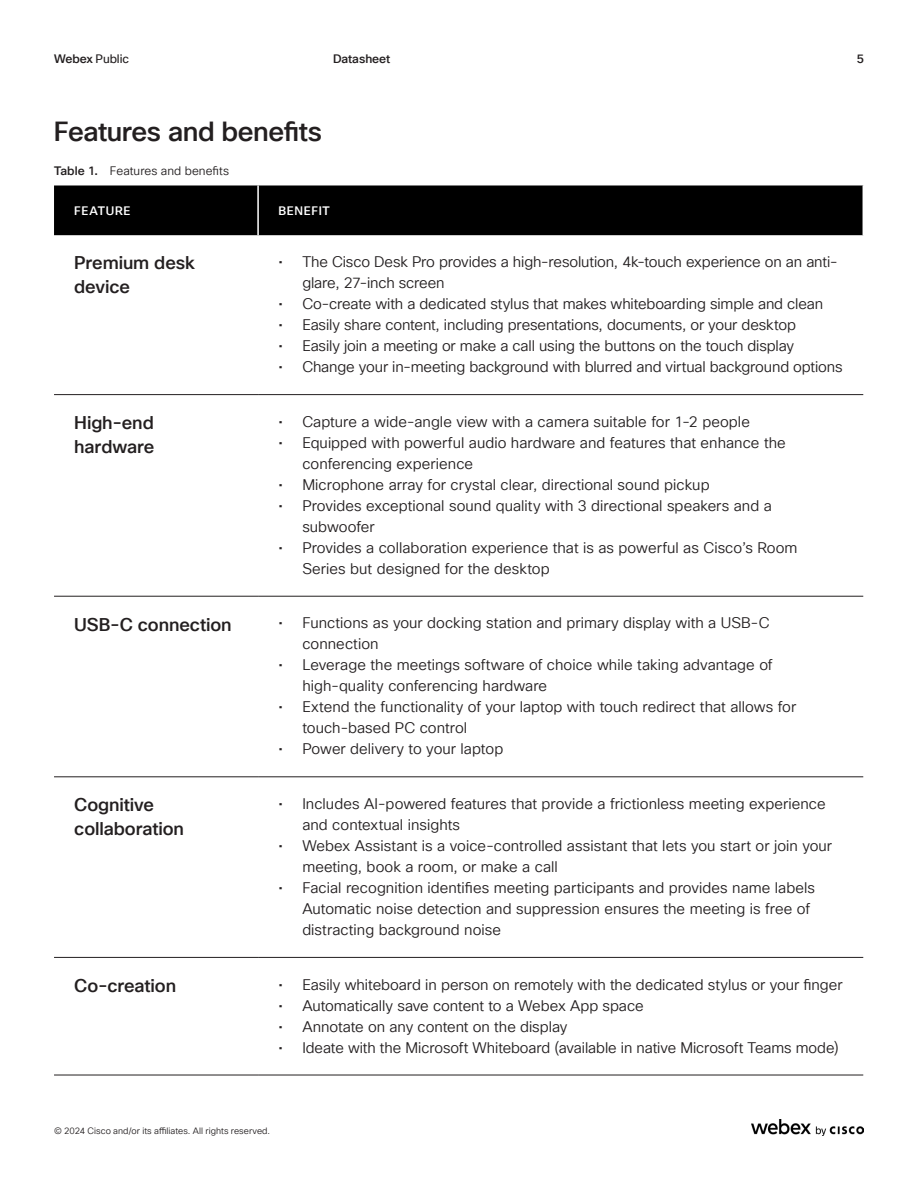
<style>
.page{position:relative;width:918px;height:1188px;background:#fff}
.page>*{position:absolute;margin:0;border:0;box-sizing:border-box;transform-origin:0 0}
.H4_Subtitle{font:500 27px "Cisco Sans TT";letter-spacing:-.02em;color:#231f20}
.H5_Paragraph_Title{font:500 18px/24px "Cisco Sans TT";letter-spacing:-.005em;color:#231f20}
.t1{font:15px/21px "Cisco Sans TT Light";color:#231f20}
.t2{font:12px "Cisco Sans TT Light";letter-spacing:.005em;color:#231f20}
.t3{font:500 12px "Cisco Sans TT";letter-spacing:.06em;color:#fff}
.t4{font:12px "Cisco Sans TT";letter-spacing:-.01em;color:#231f20}
.t5{font:500 12px "Cisco Sans TT";letter-spacing:-.005em;color:#231f20}
.t6{font:9px "Cisco Sans TT Light";letter-spacing:.005em;color:#231f20}
.s1{font-weight:500}
.s2{font-family:"Cisco Sans TT";font-weight:500}
</style>
<div class="page">
<div style="left:54px;top:185px;width:809px;height:50px;background:#000"></div>
<hr style="left:257px;top:185px;width:2px;height:50px;background:#fff">
<hr style="left:54px;top:394px;width:204px;height:1px;background:#231f20">
<hr style="left:258px;top:394px;width:605px;height:1px;background:#231f20">
<hr style="left:54px;top:596px;width:204px;height:1px;background:#231f20">
<hr style="left:258px;top:596px;width:605px;height:1px;background:#231f20">
<hr style="left:54px;top:777px;width:204px;height:1px;background:#231f20">
<hr style="left:258px;top:777px;width:605px;height:1px;background:#231f20">
<hr style="left:54px;top:957px;width:204px;height:1px;background:#231f20">
<hr style="left:258px;top:957px;width:605px;height:1px;background:#231f20">
<hr style="left:54px;top:1075px;width:204px;height:1px;background:#231f20">
<hr style="left:258px;top:1075px;width:605px;height:1px;background:#231f20">
<img style="left:752px;top:1119px;width:112px;height:16px">
<p class="t4" style="left:54px;top:51px;width:77px"><span class="s1">Webex</span> Public</p>
<p class="t5" style="left:333px;top:51px;width:59px">Datasheet</p>
<p class="t5" style="left:857px;top:51px;width:9px">5</p>
<p class="H4_Subtitle" style="left:54px;top:114px;width:269px">Features and benefits</p>
<p class="t2" style="left:54px;top:163px;width:177px"><span class="s2">Table 1.</span> Features and benefits</p>
<p class="t3" style="left:74px;top:203px;width:58px">FEATURE</p>
<p class="t3" style="left:278px;top:203px;width:53px">BENEFIT</p>
<p class="H5_Paragraph_Title" style="left:74px;top:252px;width:122px">Premium desk device</p>
<p class="t1" style="left:302px;top:252px;width:537px;text-indent:-24px">• The Cisco Desk Pro provides a high-resolution, 4k-touch experience on an anti&shy;glare, 27-inch screen</p>
<p class="t1" style="left:278px;top:294px;width:546px">• Co-create with a dedicated stylus that makes whiteboarding simple and clean</p>
<p class="t1" style="left:278px;top:315px;width:519px">• Easily share content, including presentations, documents, or your desktop</p>
<p class="t1" style="left:278px;top:336px;width:517px">• Easily join a meeting or make a call using the buttons on the touch display</p>
<p class="t1" style="left:278px;top:357px;width:566px">• Change your in-meeting background with blurred and virtual background options</p>
<p class="H5_Paragraph_Title" style="left:74px;top:411px;width:82px">High-end hardware</p>
<p class="t1" style="left:278px;top:411px;width:473px">• Capture a wide-angle view with a camera suitable for 1-2 people</p>
<p class="t1" style="left:302px;top:432px;width:485px;text-indent:-24px">• Equipped with powerful audio hardware and features that enhance the conferencing experience</p>
<p class="t1" style="left:278px;top:474px;width:433px">• Microphone array for crystal clear, directional sound pickup</p>
<p class="t1" style="left:302px;top:495px;width:471px;text-indent:-24px">• Provides exceptional sound quality with 3 directional speakers and a subwoofer</p>
<p class="t1" style="left:302px;top:537px;width:497px;text-indent:-24px">• Provides a collaboration experience that is as powerful as Cisco’s Room<br>Series but designed for the desktop</p>
<p class="H5_Paragraph_Title" style="left:74px;top:613px;width:159px">USB-C connection</p>
<p class="t1" style="left:302px;top:613px;width:469px;text-indent:-24px">• Functions as your docking station and primary display with a USB-C connection</p>
<p class="t1" style="left:302px;top:655px;width:472px;text-indent:-24px">• Leverage the meetings software of choice while taking advantage of high-quality conferencing hardware</p>
<p class="t1" style="left:302px;top:697px;width:496px;text-indent:-24px">• Extend the functionality of your laptop with touch redirect that allows for touch-based PC control</p>
<p class="t1" style="left:278px;top:739px;width:226px">• Power delivery to your laptop</p>
<p class="H5_Paragraph_Title" style="left:74px;top:794px;width:111px">Cognitive collaboration</p>
<p class="t1" style="left:302px;top:794px;width:525px;text-indent:-24px">• Includes AI-powered features that provide a frictionless meeting experience and contextual insights</p>
<p class="t1" style="left:302px;top:836px;width:531px;text-indent:-24px">• Webex Assistant is a voice-controlled assistant that lets you start or join your meeting, book a room, or make a call</p>
<p class="t1" style="left:302px;top:878px;width:514px;text-indent:-24px">• Facial recognition identifies meeting participants and provides name labels<br>Automatic noise detection and suppression ensures the meeting is free of distracting background noise</p>
<p class="H5_Paragraph_Title" style="left:74px;top:974px;width:103px">Co-creation</p>
<p class="t1" style="left:278px;top:974px;width:566px">• Easily whiteboard in person on remotely with the dedicated stylus or your finger</p>
<p class="t1" style="left:278px;top:995px;width:367px">• Automatically save content to a Webex App space</p>
<p class="t1" style="left:278px;top:1016px;width:291px">• Annotate on any content on the display</p>
<p class="t1" style="left:278px;top:1037px;width:562px">• Ideate with the Microsoft Whiteboard (available in native Microsoft Teams mode)</p>
<p class="t6" style="left:54px;top:1125px;width:218px">© 2024 Cisco and/or its affiliates. All rights reserved.</p>
</div>
